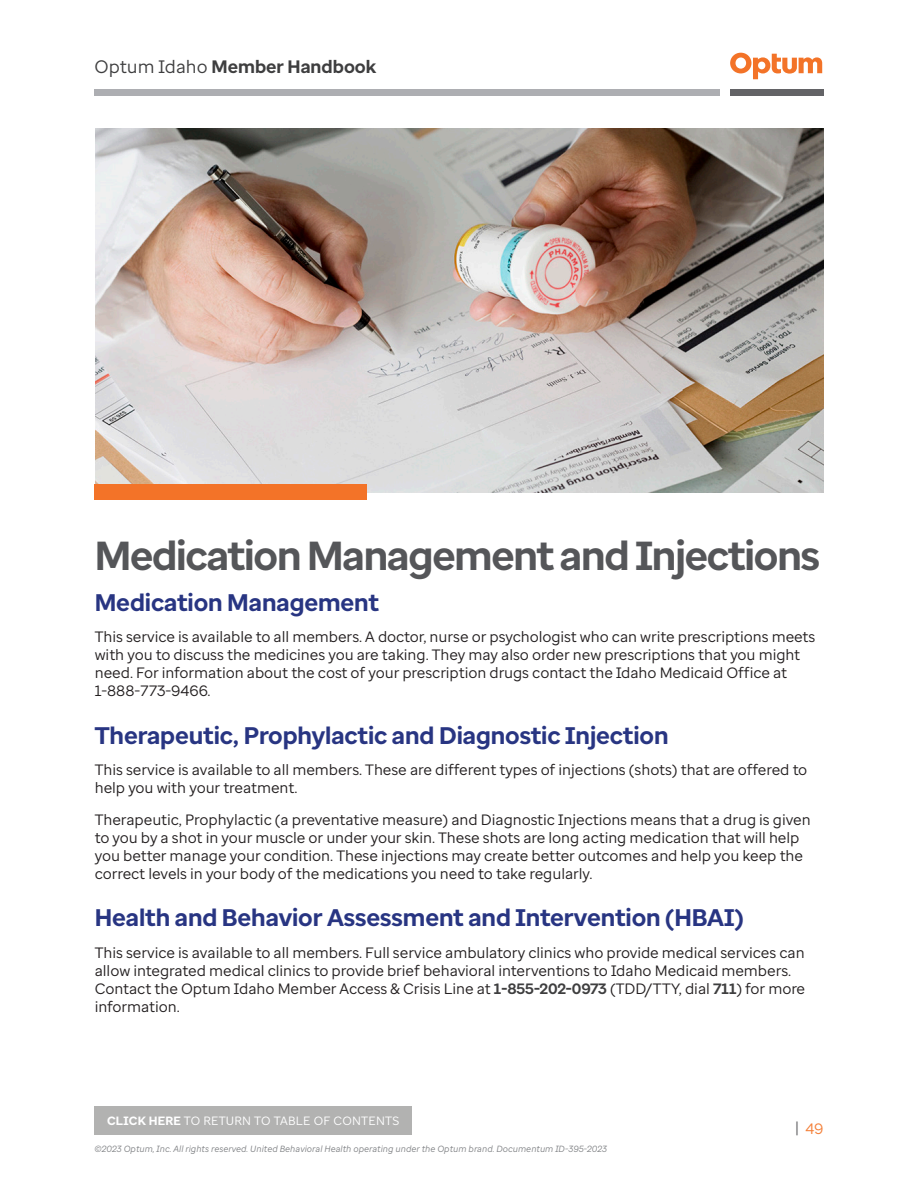
<style>
.page{position:relative;width:918px;height:1188px;background:#fff}
.page>*{position:absolute;margin:0;border:0;box-sizing:border-box;transform-origin:0 0}
.Section_Headings_1{font:700 40.5px "Optum Sans";letter-spacing:-.03em;color:#555659}
.Sub_Headings_2{font:700 24px "Optum Sans";letter-spacing:-.005em;color:#283582}
.t1{font:700 18px "Optum Sans";color:#3e3e3f}
.Body_Copy{font:15px/18px "Optum Sans";letter-spacing:-.005em;color:#231f20}
.t2{font:15px "Optum Sans";color:#f48039}
.t3{font:12px "Optum Sans";letter-spacing:.02em;color:#fff}
.t4{font:italic 9px "Optum Sans";color:#808285}
.s1{font-weight:400}
.s2{font-weight:700;color:#3e3e3f}
.s3{font-weight:700}
.s4{color:#636366}
</style>
<div class="page">
<div style="left:730px;top:89px;width:94px;height:7px;background:#636366"></div>
<div style="left:94px;top:89px;width:626px;height:7px;background:#adaeb2"></div>
<svg style="left:730px;top:53px;width:92px;height:26px"></svg>
<div style="left:94px;top:1107px;width:318px;height:28px;background:#b2b2b1"></div>
<img style="left:95px;top:128px;width:729px;height:364px">
<div style="left:94px;top:484px;width:273px;height:16px;background:#f37328"></div>
<p class="t1" style="left:94px;top:55px;width:284px"><span class="s1">Optum Idaho</span> Member Handbook</p>
<p class="Section_Headings_1" style="left:95px;top:530px;width:727px">Medication Management and Injections</p>
<p class="Sub_Headings_2" style="left:95px;top:587px;width:286px">Medication Management</p>
<p class="Body_Copy" style="left:95px;top:628px;width:722px">This service is available to all members. A doctor, nurse or psychologist who can write prescriptions meets with you to discuss the medicines you are taking. They may also order new prescriptions that you might need. For information about the cost of your prescription drugs contact the Idaho Medicaid Office at 1-888-773-9466.</p>
<p class="Sub_Headings_2" style="left:95px;top:720px;width:575px">Therapeutic, Prophylactic and Diagnostic Injection</p>
<p class="Body_Copy" style="left:95px;top:761px;width:714px">This service is available to all members. These are different types of injections (shots) that are offered to help you with your treatment.</p>
<p class="Body_Copy" style="left:95px;top:810px;width:717px">Therapeutic, Prophylactic (a preventative measure) and Diagnostic Injections means that a drug is given to you by a shot in your muscle or under your skin. These shots are long acting medication that will help you better manage your condition. These injections may create better outcomes and help you keep the correct levels in your body of the medications you need to take regularly.</p>
<p class="Sub_Headings_2" style="left:95px;top:902px;width:650px">Health and Behavior Assessment and Intervention (HBAI)</p>
<p class="Body_Copy" style="left:95px;top:943px;width:712px">This service is available to all members. Full service ambulatory clinics who provide medical services can allow integrated medical clinics to provide brief behavioral interventions to Idaho Medicaid members.<br>Contact the Optum Idaho Member Access &amp; Crisis Line at <span class="s2">1-855-202-0973</span> (TDD/TTY, dial <span class="s2">711</span>) for more information.</p>
<p class="t3" style="left:107px;top:1113px;width:294px"><span class="s3">CLICK HERE</span> TO RETURN TO TABLE OF CONTENTS</p>
<p class="t4" style="left:94px;top:1143px;width:514px">©2023 Optum, Inc. All rights reserved. United Behavioral Health operating under the Optum brand. Documentum ID-395-2023</p>
<p class="t2" style="left:795px;top:1119px;width:30px"><span class="s4">|</span> 49</p>
</div>
